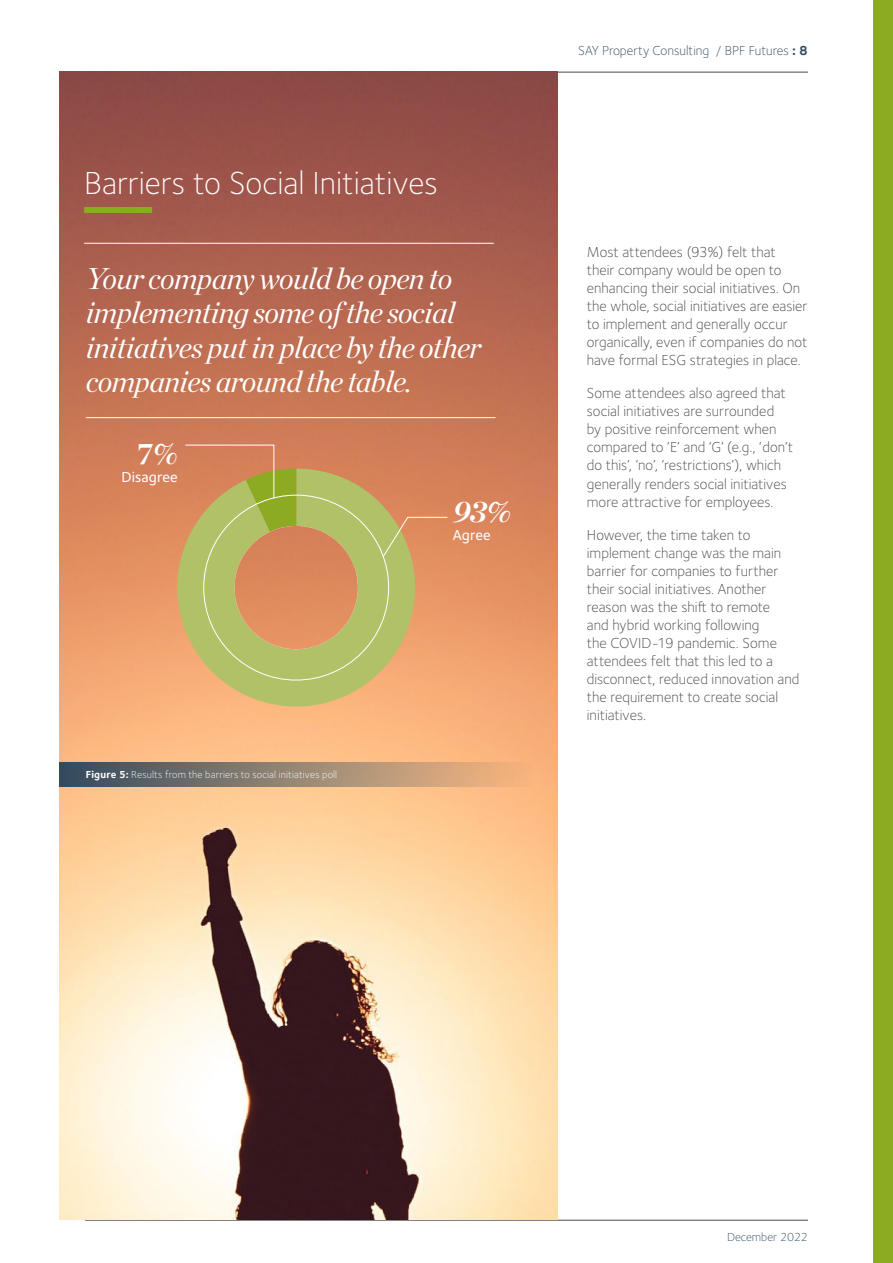
<style>
.page{position:relative;width:893px;height:1263px;background:#fff}
.page>*{position:absolute;margin:0;border:0;box-sizing:border-box;transform-origin:0 0}
.t1{font:300 33px "Foundry Sterling";color:#fff}
.t2{font:italic 30px/34.5px "Chronicle Display";letter-spacing:-.02em;color:#fff}
.t3{font:italic 700 30px "Chronicle Display";color:#fff}
.t4{font:700 30px "Chronicle Display";color:#fff}
.t5{font:300 15px/18px "Foundry Sterling";color:#4a4a49}
.t6{font:500 15px "Foundry Sterling";letter-spacing:.005em;color:#fff}
.t7{font:300 13.5px "Foundry Sterling";color:#334a5e}
.t8{font:300 12px "Foundry Sterling";color:#334a5e}
.t9{font:300 10.5px "Foundry Sterling";letter-spacing:.015em;color:#fff}
.s1{font-weight:700}
</style>
<div class="page">
<hr style="left:85px;top:1220px;width:723px;height:1px;background:#4a4a49">
<hr style="left:85px;top:72px;width:723px;height:1px;background:#4a4a49">
<div style="left:873px;top:0;width:20px;height:1263px;background:#8caa22"></div>
<img style="left:60px;top:72px;width:497px;height:1148px">
<hr style="left:86px;top:417px;width:410px;height:1px;background:#fff">
<svg style="left:161px;top:469px;width:271px;height:254px;background:#ceb36c"></svg>
<img style="left:235px;top:526px;width:123px;height:123px;border-radius:62px">
<svg style="left:382px;top:517px;width:66px;height:41px;background:#d19f65"></svg>
<svg style="left:185px;top:445px;width:111px;height:143px;background:#bf9f59"></svg>
<div style="left:60px;top:762px;width:472px;height:24px;background:linear-gradient(to right,#334d61,#fbbb84)"></div>
<div style="left:84px;top:207px;width:68px;height:6px;background:#8caa22"></div>
<hr style="left:84px;top:243px;width:410px;height:1px;background:#fff">
<h1 class="t1" style="left:84px;top:164px;width:355px">Barriers to Social Initiatives</h1>
<h2 class="t2" style="left:86px;top:258px;width:397px">Your company would be open to implementing some of the social initiatives put in place by the other companies around the table.</h2>
<h2 class="t4" style="left:137px;top:429px;width:42px">7%</h2>
<p class="t6" style="left:122px;top:468px;width:58px">Disagree</p>
<p class="t9" style="left:86px;top:768px;width:253px"><span class="s1">Figure 5:</span> Results from the barriers to social initiatives poll</p>
<h2 class="t3" style="left:453px;top:486px;width:60px">93%</h2>
<p class="t6" style="left:453px;top:526px;width:40px">Agree</p>
<p class="t7" style="left:578px;top:43px;width:231px">SAY Property Consulting / BPF Futures <span class="s1">: 8</span></p>
<p class="t5" style="left:587px;top:243px;width:222px">Most attendees (93%) felt that<br>their company would be open to enhancing their social initiatives. On the whole, social initiatives are easier to implement and generally occur organically, even if companies do not have formal ESG strategies in place.</p>
<p class="t5" style="left:587px;top:384px;width:208px">Some attendees also agreed that social initiatives are surrounded<br>by positive reinforcement when compared to ‘E’ and ‘G’ (e.g., ‘don’t do this’, ‘no’, ‘restrictions’), which generally renders social initiatives more attractive for employees.</p>
<p class="t5" style="left:587px;top:526px;width:214px">However, the time taken to implement change was the main barrier for companies to further their social initiatives. Another reason was the shift to remote<br>and hybrid working following<br>the COVID-19 pandemic. Some attendees felt that this led to a disconnect, reduced innovation and the requirement to create social initiatives.</p>
<p class="t8" style="left:727px;top:1229px;width:82px">December 2022</p>
</div>
